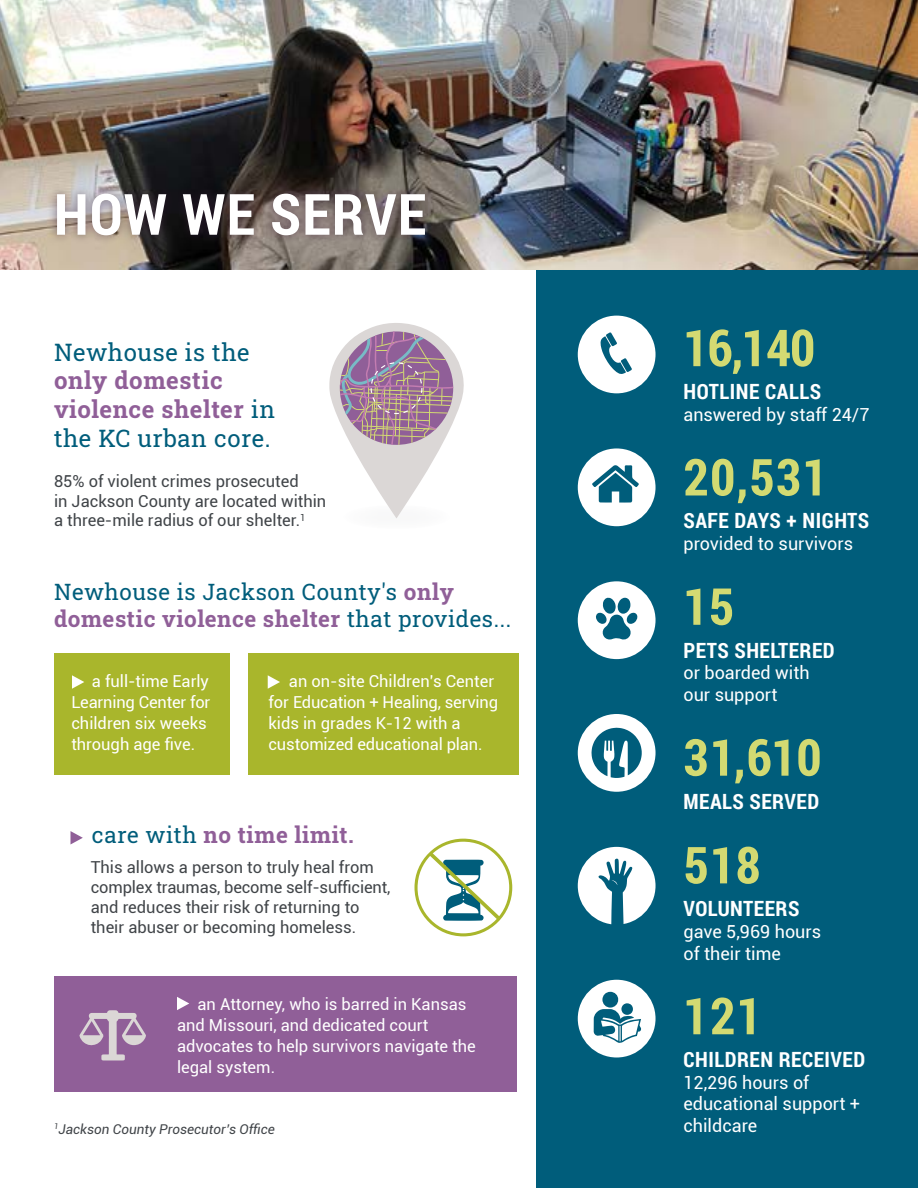
<style>
.page{position:relative;width:918px;height:1188px;background:#fff}
.page>*{position:absolute;margin:0;border:0;box-sizing:border-box;transform-origin:0 0}
.t1{font:700 57px "Roboto Condensed";letter-spacing:.025em;color:#fff}
.t2{font:700 51px "Roboto Condensed";letter-spacing:.01em;color:#d3da72}
.t3{font:700 24px/28.8px "Roboto Slab";letter-spacing:.025em;color:#905f98}
.t4{font:24px "Roboto Slab";letter-spacing:.025em;color:#005d7b}
.t5{font:22.5px/27px "Roboto Slab";letter-spacing:.025em;color:#005d7b}
.t6{font:700 22.5px "Roboto Slab";letter-spacing:.025em;color:#905f98}
.t7{font:700 21px "Roboto Condensed";letter-spacing:.025em;color:#fff}
.t8{font:18px/21.6px "Roboto";color:#fff}
.t9{font:16.5px/21px "Roboto";color:#fff}
.t10{font:16.5px/19.8px "Roboto";color:#404448}
.t11{font:italic 13.5px "Roboto";color:#404448}
.s1{font-weight:400;color:#005d7b}
.s2{font-weight:700;color:#905f98}
</style>
<div class="page">
<div style="left:54px;top:977px;width:463px;height:115px;background:#905f98"></div>
<div style="left:537px;top:256px;width:381px;height:932px;background:#005d7b"></div>
<div style="left:343px;top:505px;width:107px;height:24px;background:#fafafb;border-radius:50%"></div>
<img style="left:0;top:0;width:918px;height:270px">
<div style="left:48px;top:186px;width:387px;height:58px;background:#331a33;opacity:.55"></div>
<div style="left:578px;top:316px;width:78px;height:77px;background:#fff;border-radius:50%"></div>
<svg style="left:601px;top:332px;width:31px;height:42px"></svg>
<div style="left:578px;top:448px;width:78px;height:78px;background:#fff;border-radius:50%"></div>
<svg style="left:592px;top:465px;width:47px;height:38px"></svg>
<div style="left:578px;top:581px;width:78px;height:78px;background:#fff;border-radius:50%"></div>
<svg style="left:596px;top:597px;width:41px;height:43px"></svg>
<div style="left:578px;top:714px;width:78px;height:78px;background:#fff;border-radius:50%"></div>
<svg style="left:591px;top:728px;width:51px;height:50px"></svg>
<div style="left:578px;top:847px;width:78px;height:78px;background:#fff;border-radius:50%"></div>
<svg style="left:598px;top:859px;width:34px;height:66px"></svg>
<div style="left:54px;top:653px;width:176px;height:122px;background:#a9b62c"></div>
<div style="left:248px;top:653px;width:271px;height:122px;background:#a9b62c"></div>
<svg style="left:72px;top:675px;width:12px;height:14px"></svg>
<svg style="left:268px;top:675px;width:12px;height:14px"></svg>
<svg style="left:329px;top:323px;width:135px;height:195px"></svg>
<div style="left:371px;top:362px;width:51px;height:52px;border:1px dashed #fff;border-radius:50%"></div>
<svg style="left:79px;top:1010px;width:67px;height:51px"></svg>
<svg style="left:70px;top:831px;width:13px;height:13px"></svg>
<svg style="left:177px;top:997px;width:12px;height:13px"></svg>
<svg style="left:414px;top:838px;width:98px;height:98px"></svg>
<div style="left:578px;top:980px;width:78px;height:78px;background:#fff;border-radius:50%"></div>
<div style="left:602px;top:992px;width:16px;height:16px;background:#005d7b;border-radius:50%"></div>
<div style="left:621px;top:1003px;width:12px;height:12px;background:#005d7b;border-radius:50%"></div>
<svg style="left:594px;top:1009px;width:47px;height:34px"></svg>
<h1 class="t1" style="left:54px;top:174px;width:374px">HOW WE SERVE</h1>
<h3 class="t4" style="left:54px;top:335px;width:197px">Newhouse is the</h3>
<h3 class="t3" style="left:54px;top:366px;width:223px">only domestic violence shelter <span class="s1">in the KC urban core.</span></h3>
<p class="t10" style="left:54px;top:470px;width:274px">85% of violent crimes prosecuted<br>in Jackson County are located within a three-mile radius of our shelter.<sup>1</sup></p>
<h3 class="t5" style="left:54px;top:577px;width:459px">Newhouse is Jackson County's <span class="s2">only domestic violence shelter</span> that provides...</h3>
<p class="t9" style="left:71px;top:670px;width:141px;text-indent:21px">a full-time Early<br>Learning Center for children six weeks through age five.</p>
<p class="t9" style="left:268px;top:670px;width:231px;text-indent:21px">an on-site Children's Center for Education + Healing, serving kids in grades K-12 with a customized educational plan.</p>
<h3 class="t6" style="left:92px;top:819px;width:263px"><span class="s1">care with</span> no time limit.</h3>
<p class="t10" style="left:91px;top:857px;width:301px">This allows a person to truly heal from complex traumas, become self-sufficient, and reduces their risk of returning to their abuser or becoming homeless.</p>
<p class="t9" style="left:177px;top:993px;width:300px;text-indent:21px">an Attorney, who is barred in Kansas and Missouri, and dedicated court advocates to help survivors navigate the legal system.</p>
<p class="t11" style="left:54px;top:1119px;width:222px"><sup>1</sup>Jackson County Prosecutor’s Office</p>
<h2 class="t2" style="left:683px;top:312px;width:133px">16,140</h2>
<p class="t7" style="left:683px;top:377px;width:139px">HOTLINE CALLS</p>
<p class="t8" style="left:683px;top:403px;width:188px">answered by staff 24/7</p>
<h2 class="t2" style="left:683px;top:441px;width:146px">20,531</h2>
<p class="t7" style="left:683px;top:506px;width:187px">SAFE DAYS + NIGHTS</p>
<p class="t8" style="left:683px;top:532px;width:171px">provided to survivors</p>
<h2 class="t2" style="left:683px;top:571px;width:52px">15</h2>
<p class="t7" style="left:683px;top:636px;width:153px">PETS SHELTERED</p>
<p class="t8" style="left:683px;top:662px;width:128px">or boarded with our support</p>
<h2 class="t2" style="left:683px;top:722px;width:140px">31,610</h2>
<p class="t7" style="left:683px;top:786px;width:137px">MEALS SERVED</p>
<h2 class="t2" style="left:683px;top:829px;width:79px">518</h2>
<p class="t7" style="left:683px;top:894px;width:118px">VOLUNTEERS</p>
<p class="t8" style="left:683px;top:920px;width:139px">gave 5,969 hours of their time</p>
<h2 class="t2" style="left:683px;top:980px;width:80px">121</h2>
<p class="t7" style="left:683px;top:1045px;width:183px">CHILDREN RECEIVED</p>
<p class="t8" style="left:683px;top:1071px;width:178px">12,296 hours of educational support + childcare</p>
</div>
